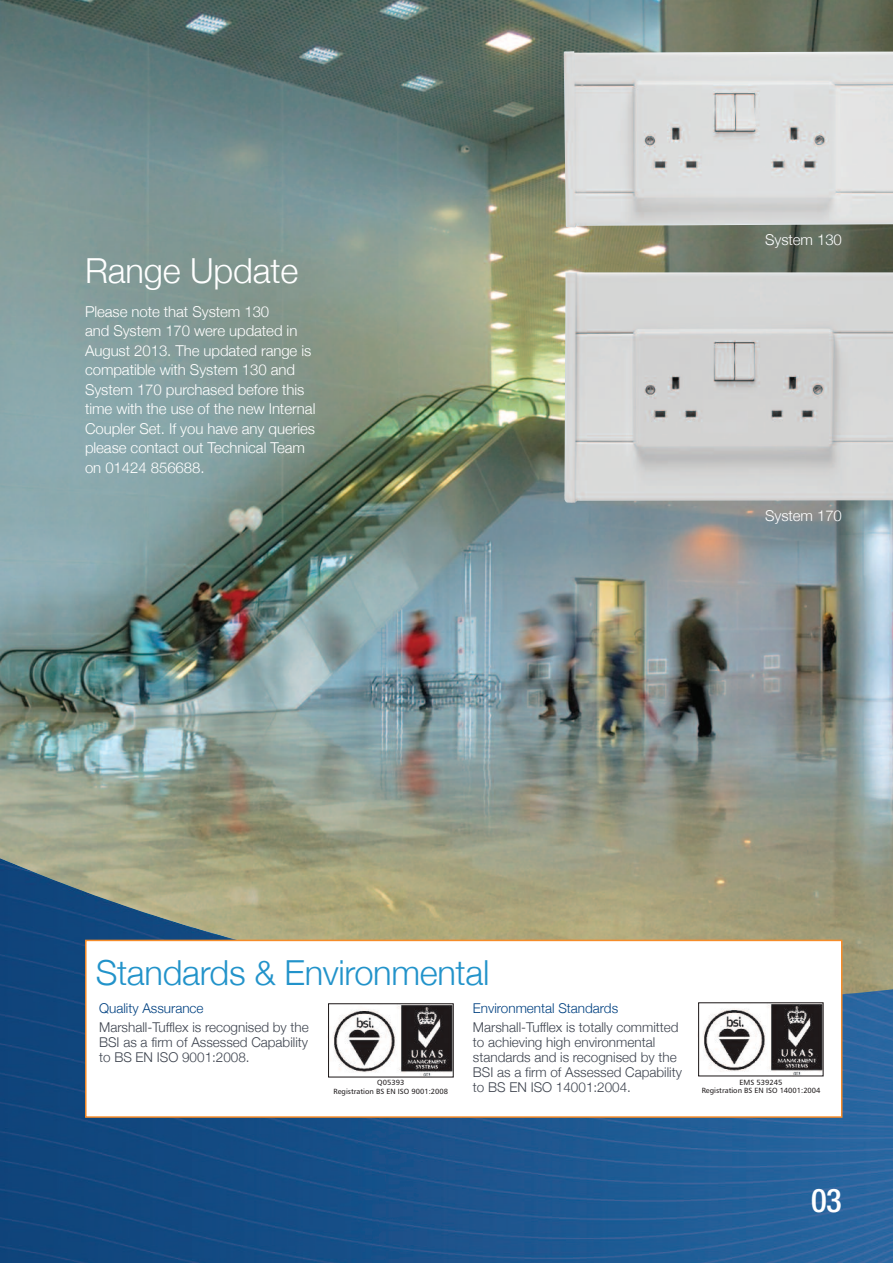
<style>
.page{position:relative;width:893px;height:1263px;background:#fff}
.page>*{position:absolute;margin:0;border:0;box-sizing:border-box;transform-origin:0 0}
.t1{font:300 34.5px "Helvetica Neue";letter-spacing:-.01em;color:#2293ca}
.t2{font:300 34.5px "Helvetica Neue";letter-spacing:-.005em;color:#fff}
.t3{font:500 condensed 32.7px "Helvetica Neue";color:#fff}
.t4{font:300 15px/19.5px "Helvetica Neue";letter-spacing:-.005em;color:#fff}
.t5{font:300 13.5px/15px "Helvetica Neue";color:#3e444f;text-align:justify}
.t6{font:300 13.5px "Helvetica Neue";color:#014181}
.t7{font:7.5px/8.6px "Humanist 777 BT Roman B";color:#231f20;text-align:center}
</style>
<div class="page">
<img style="left:0;top:0;width:893px;height:857px">
<img style="left:0;top:857px;width:893px;height:406px">
<div style="left:87px;top:941px;width:754px;height:175px;background:#fff"></div>
<div style="left:85px;top:940px;width:757px;height:178px;border:2px solid #f68c29"></div>
<img style="left:698px;top:1004px;width:125px;height:73px">
<img style="left:327px;top:1005px;width:126px;height:73px">
<div style="left:328px;top:1003px;width:126px;height:74px;border:1px solid #1a1516"></div>
<img style="left:564px;top:51px;width:329px;height:176px">
<img style="left:564px;top:272px;width:329px;height:231px">
<h1 class="t2" style="left:85px;top:249px;width:215px">Range Update</h1>
<p class="t4" style="left:85px;top:301px;width:232px">Please note that System 130<br>and System 170 were updated in<br>August 2013. The updated range is compatible with System 130 and<br>System 170 purchased before this time with the use of the new Internal<br>Coupler Set. If you have any queries please contact out Technical Team on 01424 856688.</p>
<p class="t4" style="left:765px;top:229px;width:78px">System 130</p>
<p class="t4" style="left:765px;top:505px;width:78px">System 170</p>
<h1 class="t1" style="left:96px;top:951px;width:395px">Standards &amp; Environmental</h1>
<p class="t6" style="left:99px;top:999px;width:106px">Quality Assurance</p>
<p class="t5" style="left:99px;top:1019px;width:211px">Marshall-Tufflex is recognised by the BSI as a firm of Assessed Capability to BS EN ISO 9001:2008.</p>
<p class="t6" style="left:473px;top:999px;width:147px">Environmental Standards</p>
<p class="t5" style="left:473px;top:1019px;width:211px;text-align:left">Marshall-Tufflex is totally committed to achieving high environmental standards and is recognised by the BSI as a firm of Assessed Capability to BS EN ISO 14001:2004.</p>
<p class="t7" style="left:333px;top:1079px;width:116px">Q05393<br>Registration BS EN ISO 9001:2008</p>
<p class="t7" style="left:740px;top:1078px;width:44px">EMS 539245</p>
<p class="t7" style="left:702px;top:1087px;width:120px">Registration BS EN ISO 14001:2004</p>
<h2 class="t3" style="left:811px;top:1189px;width:32px">03</h2>
</div>
